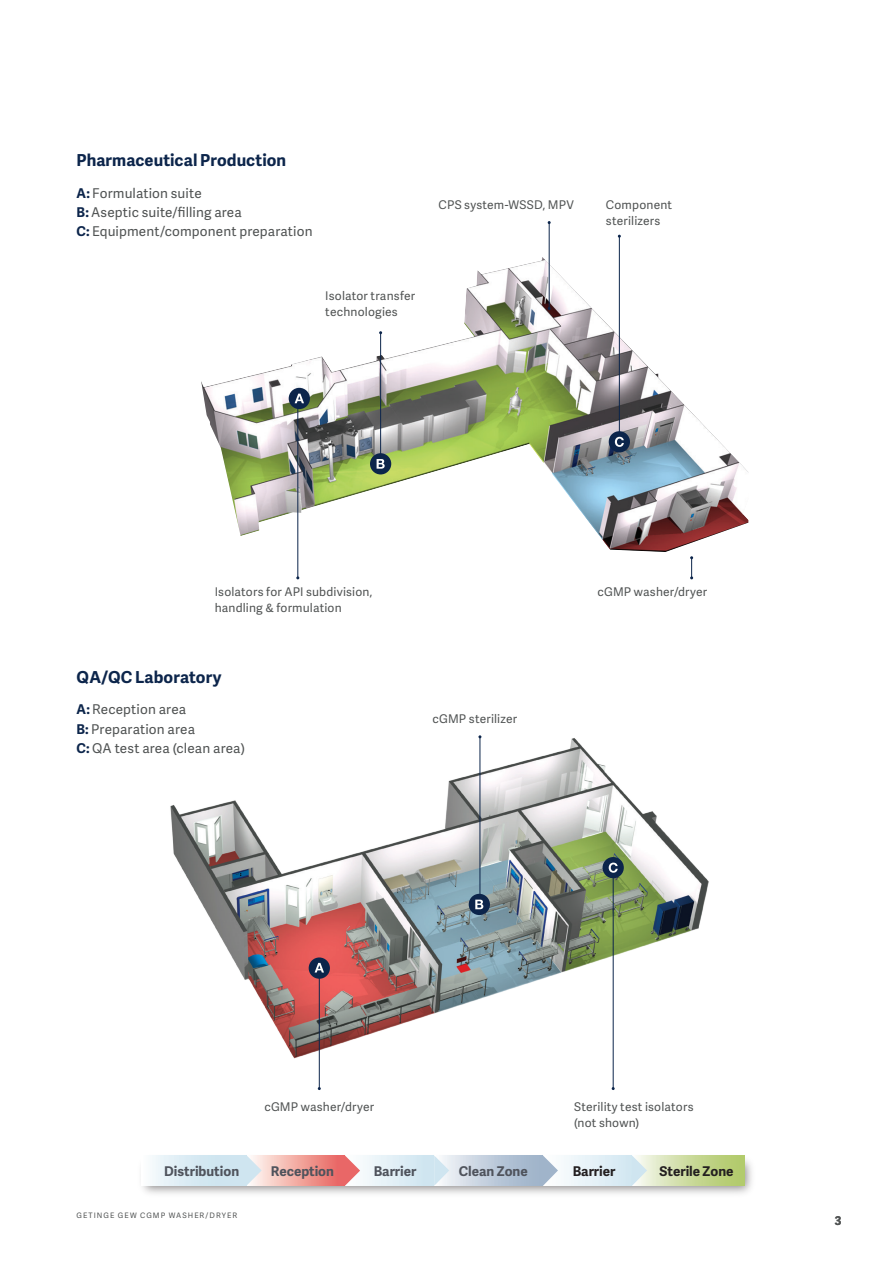
<style>
.page{position:relative;width:893px;height:1263px;background:#fff}
.page>*{position:absolute;margin:0;border:0;box-sizing:border-box;transform-origin:0 0}
.A4_USL_Sub-heading_Bullet_Adelle_Sans_Bo{font:700 16.5px "Adelle Sans";letter-spacing:.005em;color:#0c254b}
.A4_USL_Body_copy_Adelle_Sans_Regular_Gra{font:13.5px/19.2px "Adelle Sans";letter-spacing:.01em;color:#505353}
.t1{font:700 13.5px "Adelle Sans";color:#4f535c}
.t2{font:700 13.5px "Adelle Sans";color:#231f20}
.A4_USL_Caption_Adelle_Sans_Regular_Grani{font:12px "Adelle Sans";letter-spacing:.015em;color:#505353}
.t3{font:700 12px "Adelle Sans";color:#505353}
.t4{font:7.5px "Adelle Sans";letter-spacing:.14em;color:#505353}
.s1{font-weight:700;color:#0c254b}
</style>
<div class="page">
<img style="left:142px;top:1160px;width:610px;height:34px">
<svg style="left:262px;top:1155px;width:83px;height:31px;background:#f1a09a"></svg>
<svg style="left:360px;top:1155px;width:74px;height:31px"></svg>
<svg style="left:449px;top:1155px;width:94px;height:31px;background:#becbdb"></svg>
<svg style="left:558px;top:1155px;width:74px;height:31px"></svg>
<svg style="left:647px;top:1155px;width:98px;height:31px;background:#c9d999"></svg>
<div style="left:142px;top:1155px;width:104px;height:31px;background:linear-gradient(to right,#f3f9fb,#c6e0ed)"></div>
<svg style="left:246px;top:1155px;width:16px;height:31px"></svg>
<svg style="left:345px;top:1155px;width:15px;height:31px"></svg>
<svg style="left:434px;top:1155px;width:15px;height:31px"></svg>
<svg style="left:543px;top:1155px;width:15px;height:31px"></svg>
<svg style="left:632px;top:1155px;width:15px;height:31px"></svg>
<img style="left:170px;top:736px;width:539px;height:334px">
<hr style="left:319px;top:976px;width:1px;height:112px;background:#0c254b">
<div style="left:309px;top:957px;width:21px;height:22px;background:#0c254b;border-radius:50%"></div>
<svg style="left:315px;top:963px;width:9px;height:10px"></svg>
<hr style="left:480px;top:737px;width:1px;height:159px;background:#0c254b">
<hr style="left:613px;top:873px;width:1px;height:215px;background:#0c254b">
<div style="left:469px;top:894px;width:21px;height:21px;background:#0c254b;border-radius:50%"></div>
<svg style="left:475px;top:899px;width:8px;height:10px"></svg>
<div style="left:603px;top:857px;width:21px;height:21px;background:#0c254b;border-radius:50%"></div>
<svg style="left:609px;top:863px;width:9px;height:10px"></svg>
<img style="left:201px;top:257px;width:547px;height:295px">
<hr style="left:297px;top:400px;width:1px;height:178px;background:#0c254b">
<div style="left:289px;top:388px;width:21px;height:21px;background:#0c254b;border-radius:50%"></div>
<svg style="left:295px;top:394px;width:9px;height:9px"></svg>
<hr style="left:380px;top:333px;width:1px;height:124px;background:#0c254b">
<div style="left:370px;top:453px;width:21px;height:21px;background:#0c254b;border-radius:50%"></div>
<svg style="left:377px;top:459px;width:8px;height:10px"></svg>
<hr style="left:549px;top:223px;width:1px;height:85px;background:#0c254b">
<hr style="left:619px;top:236px;width:1px;height:199px;background:#0c254b">
<svg style="left:690px;top:556px;width:3px;height:23px"></svg>
<div style="left:609px;top:431px;width:21px;height:21px;background:#0c254b;border-radius:50%"></div>
<svg style="left:615px;top:436px;width:9px;height:11px"></svg>
<p class="A4_USL_Sub-heading_Bullet_Adelle_Sans_Bo" style="left:77px;top:148px;width:211px">Pharmaceutical Production</p>
<p class="A4_USL_Body_copy_Adelle_Sans_Regular_Gra" style="left:77px;top:183px;width:237px"><span class="s1">A:</span> Formulation suite<br><span class="s1">B:</span> Aseptic suite/filling area<br><span class="s1">C:</span> Equipment/component preparation</p>
<p class="A4_USL_Caption_Adelle_Sans_Regular_Grani" style="left:325px;top:287px;width:91px">Isolator transfer</p>
<p class="A4_USL_Caption_Adelle_Sans_Regular_Grani" style="left:325px;top:303px;width:74px">technologies</p>
<p class="A4_USL_Caption_Adelle_Sans_Regular_Grani" style="left:439px;top:196px;width:137px">CPS system-WSSD, MPV</p>
<p class="A4_USL_Caption_Adelle_Sans_Regular_Grani" style="left:606px;top:196px;width:68px">Component</p>
<p class="A4_USL_Caption_Adelle_Sans_Regular_Grani" style="left:606px;top:212px;width:56px">sterilizers</p>
<p class="A4_USL_Caption_Adelle_Sans_Regular_Grani" style="left:215px;top:583px;width:159px">Isolators for API subdivision,</p>
<p class="A4_USL_Caption_Adelle_Sans_Regular_Grani" style="left:597px;top:583px;width:111px">cGMP washer/dryer</p>
<p class="A4_USL_Caption_Adelle_Sans_Regular_Grani" style="left:215px;top:599px;width:128px">handling &amp; formulation</p>
<p class="A4_USL_Sub-heading_Bullet_Adelle_Sans_Bo" style="left:77px;top:664px;width:146px">QA/QC Laboratory</p>
<p class="A4_USL_Body_copy_Adelle_Sans_Regular_Gra" style="left:77px;top:700px;width:170px"><span class="s1">A:</span> Reception area<br><span class="s1">B:</span> Preparation area<br><span class="s1">C:</span> QA test area (clean area)</p>
<p class="A4_USL_Caption_Adelle_Sans_Regular_Grani" style="left:432px;top:710px;width:86px">cGMP sterilizer</p>
<p class="A4_USL_Caption_Adelle_Sans_Regular_Grani" style="left:264px;top:1098px;width:111px">cGMP washer/dryer</p>
<p class="A4_USL_Caption_Adelle_Sans_Regular_Grani" style="left:574px;top:1098px;width:121px">Sterility test isolators</p>
<p class="A4_USL_Caption_Adelle_Sans_Regular_Grani" style="left:574px;top:1114px;width:67px">(not shown)</p>
<p class="t1" style="left:164px;top:1161px;width:76px">Distribution</p>
<p class="t1" style="left:271px;top:1161px;width:65px">Reception</p>
<p class="t1" style="left:374px;top:1161px;width:44px">Barrier</p>
<p class="t1" style="left:459px;top:1161px;width:70px">Clean Zone</p>
<p class="t2" style="left:573px;top:1161px;width:44px">Barrier</p>
<p class="t2" style="left:660px;top:1161px;width:75px">Sterile Zone</p>
<p class="t4" style="left:77px;top:1210px;width:162px">GETINGE GEW CGMP WASHER/DRYER</p>
<p class="t3" style="left:835px;top:1212px;width:8px">3</p>
</div>
